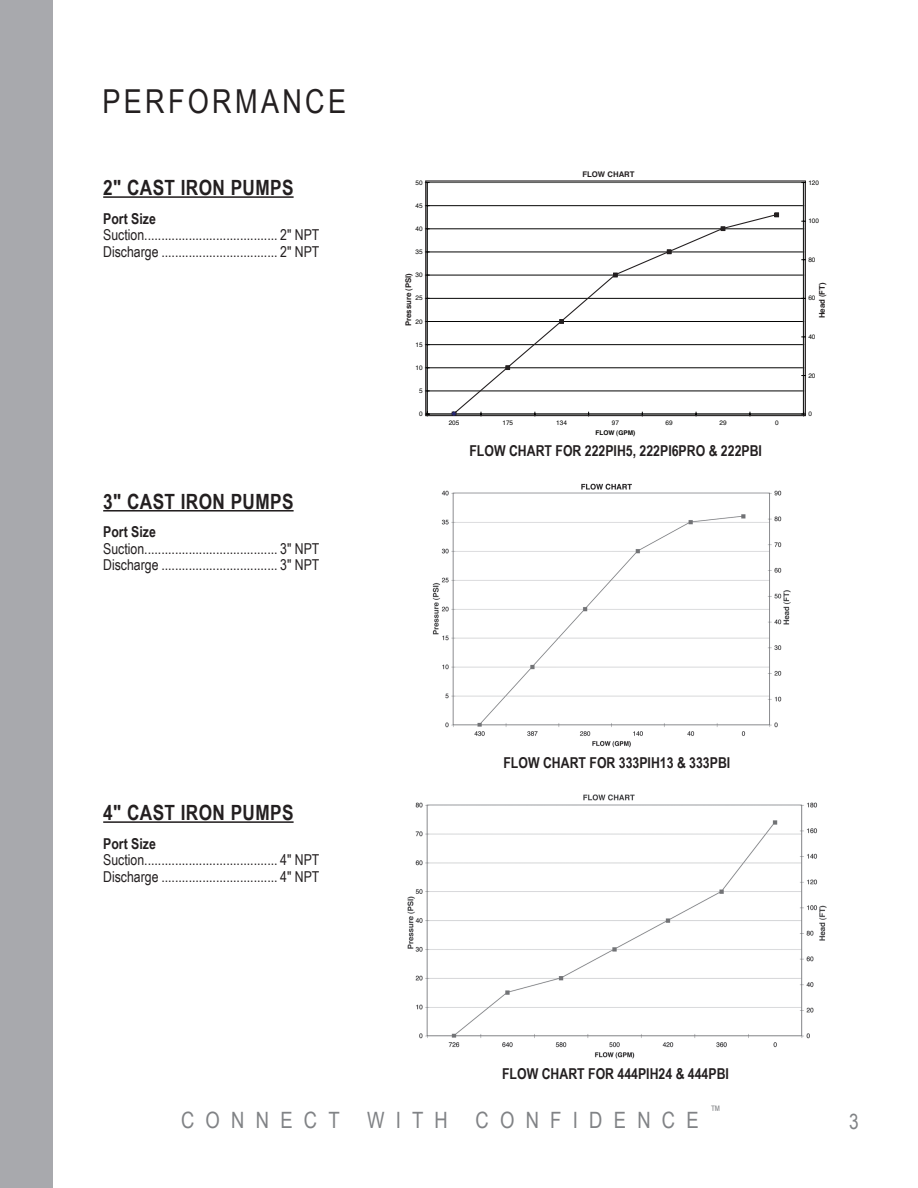
<style>
.page{position:relative;width:918px;height:1188px;background:#fff}
.page>*{position:absolute;margin:0;border:0;box-sizing:border-box;transform-origin:0 0}
.t1{font:33px "Arial Narrow";letter-spacing:.1em;color:#231f20}
.t2{font:22.5px "Arial Narrow";letter-spacing:.5em;color:#808285}
.t3{font:700 21px "Arial Narrow";letter-spacing:.02em;color:#231f20}
.t4{font:21px "Arial Narrow";color:#808285}
.t5{font:15px/16.5px "Arial Narrow";color:#231f20}
.t6{font:700 15px "Arial Narrow";color:#231f20}
.t7{font:13.05px "Arial Narrow";color:#808285}
.t8{font:700 7.8px "Helvetica";color:#231f20}
.t9{font:6.45px "Helvetica";color:#050504}
.t10{font:700 6.45px "Helvetica";color:#050504}
</style>
<div class="page">
<div style="left:0;top:0;width:53px;height:1188px;background:#a8a9ad"></div>
<hr style="left:103px;top:510px;width:191px;height:2px;background:#231f20">
<hr style="left:103px;top:821px;width:191px;height:2px;background:#231f20">
<hr style="left:103px;top:196px;width:191px;height:2px;background:#231f20">
<svg style="left:425px;top:180px;width:381px;height:237px"></svg>
<hr style="left:803px;top:183px;width:1px;height:231px;background:#050504">
<svg style="left:802px;top:412px;width:4px;height:4px"></svg>
<svg style="left:451px;top:411px;width:6px;height:5px"></svg>
<img style="left:432px;top:483px;width:359px;height:265px">
<img style="left:407px;top:794px;width:420px;height:265px">
<h1 class="t1" style="left:103px;top:77px;width:245px">PERFORMANCE</h1>
<h3 class="t3" style="left:103px;top:172px;width:192px">2″ CAST IRON PUMPS</h3>
<p class="t6" style="left:103px;top:207px;width:54px">Port Size</p>
<p class="t5" style="left:103px;top:226px;width:218px">Suction....................................... 2″ NPT<br>Discharge .................................. 2″ NPT</p>
<h3 class="t3" style="left:103px;top:485px;width:192px">3″ CAST IRON PUMPS</h3>
<p class="t6" style="left:103px;top:521px;width:54px">Port Size</p>
<p class="t5" style="left:103px;top:540px;width:218px">Suction....................................... 3″ NPT<br>Discharge .................................. 3″ NPT</p>
<p class="t9" style="left:415px;top:177px;width:9px">50</p>
<p class="t9" style="left:415px;top:200px;width:9px">45</p>
<p class="t9" style="left:415px;top:224px;width:9px">40</p>
<p class="t9" style="left:415px;top:247px;width:9px">35</p>
<p class="t8" style="left:582px;top:168px;width:54px">FLOW CHART</p>
<p class="t9" style="left:808px;top:177px;width:12px">120</p>
<p class="t9" style="left:808px;top:216px;width:12px">100</p>
<p class="t9" style="left:808px;top:254px;width:9px">80</p>
<p class="t9" style="left:415px;top:270px;width:9px">30</p>
<p class="t8" style="left:402px;top:326px;width:55px;rotate:-90deg">Pressure (PSI)</p>
<p class="t8" style="left:816px;top:318px;width:37px;rotate:-90deg">Head (FT)</p>
<p class="t9" style="left:415px;top:293px;width:9px">25</p>
<p class="t9" style="left:808px;top:293px;width:9px">60</p>
<p class="t9" style="left:415px;top:316px;width:9px">20</p>
<p class="t9" style="left:415px;top:339px;width:9px">15</p>
<p class="t9" style="left:415px;top:363px;width:9px">10</p>
<p class="t9" style="left:419px;top:386px;width:5px">5</p>
<p class="t9" style="left:419px;top:409px;width:5px">0</p>
<p class="t9" style="left:449px;top:418px;width:12px">205</p>
<p class="t9" style="left:502px;top:418px;width:12px">175</p>
<p class="t9" style="left:556px;top:418px;width:12px">134</p>
<p class="t9" style="left:612px;top:418px;width:9px">97</p>
<p class="t9" style="left:666px;top:418px;width:9px">69</p>
<p class="t9" style="left:720px;top:418px;width:9px">29</p>
<p class="t9" style="left:775px;top:418px;width:5px">0</p>
<p class="t10" style="left:595px;top:428px;width:41px">FLOW (GPM)</p>
<p class="t6" style="left:469px;top:439px;width:294px">FLOW CHART FOR 222PIH5, 222PI6PRO &amp; 222PBI</p>
<p class="t9" style="left:808px;top:332px;width:9px">40</p>
<p class="t9" style="left:808px;top:370px;width:9px">20</p>
<p class="t9" style="left:808px;top:409px;width:5px">0</p>
<h3 class="t3" style="left:103px;top:797px;width:192px">4″ CAST IRON PUMPS</h3>
<p class="t6" style="left:103px;top:832px;width:54px">Port Size</p>
<p class="t5" style="left:103px;top:851px;width:218px">Suction....................................... 4″ NPT<br>Discharge .................................. 4″ NPT</p>
<p class="t6" style="left:503px;top:751px;width:228px">FLOW CHART FOR 333PIH13 &amp; 333PBI</p>
<p class="t6" style="left:502px;top:1062px;width:228px">FLOW CHART FOR 444PIH24 &amp; 444PBI</p>
<h2 class="t2" style="left:181px;top:1104px;width:519px">CONNECT WITH CONFIDENCE</h2>
<p class="t7" style="left:710px;top:1101px;width:12px">™</p>
<h3 class="t4" style="left:849px;top:1106px;width:11px">3</h3>
</div>
